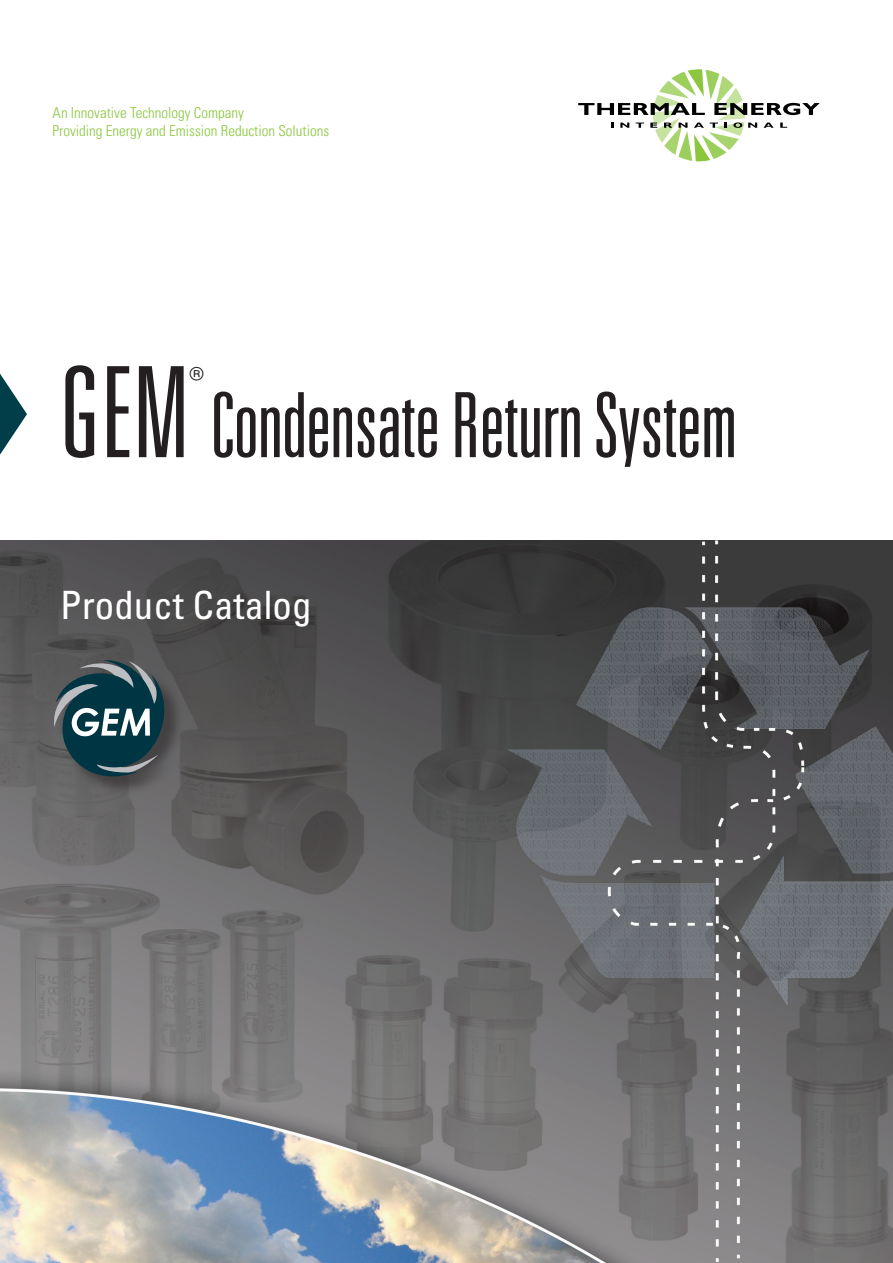
<style>
.page{position:relative;width:893px;height:1263px;background:#fff}
.page>*{position:absolute;margin:0;border:0;box-sizing:border-box;transform-origin:0 0}
.t1{font:126px "Univers LT Pro Light Ult Cond";color:#231f20}
.t2{font:90px "Univers LT Pro Light Ult Cond";letter-spacing:-.01em;color:#231f20}
.t3{font:condensed 39px "Univers LT Pro";color:#fff}
.t4{font:37.2px "Univers LT Pro Light Ult Cond";color:#231f20}
.t5{font:300 condensed 15px "Univers LT Pro";color:#8bc63e}
</style>
<div class="page">
<img style="left:0;top:540px;width:893px;height:723px">
<svg style="left:0;top:374px;width:27px;height:81px"></svg>
<svg style="left:578px;top:69px;width:242px;height:93px"></svg>
<div style="left:55px;top:662px;width:129px;height:134px;background:#231f20;opacity:.5"></div>
<svg style="left:54px;top:660px;width:114px;height:118px;background:#3f5b62"></svg>
<p class="t5" style="left:53px;top:102px;width:193px">An Innovative Technology Company</p>
<p class="t5" style="left:53px;top:121px;width:278px">Providing Energy and Emission Reduction Solutions</p>
<p class="t1" style="left:59px;top:339px;width:132px">GEM</p>
<p class="t4" style="left:189px;top:359px;width:17px">®</p>
<p class="t2" style="left:210px;top:372px;width:529px">Condensate Return System</p>
<p class="t3" style="left:60px;top:581px;width:253px">Product Catalog</p>
</div>
